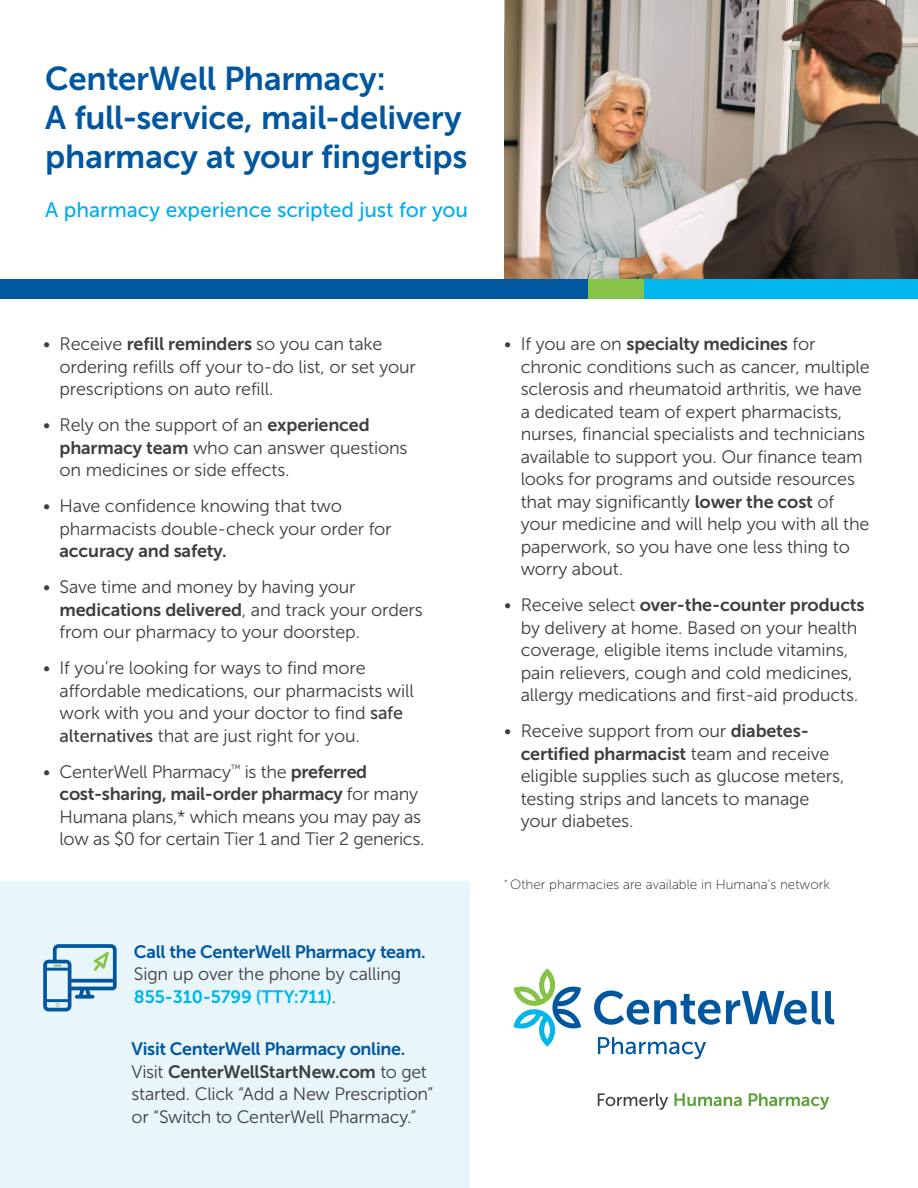
<style>
.page{position:relative;width:918px;height:1188px;background:#fff}
.page>*{position:absolute;margin:0;border:0;box-sizing:border-box;transform-origin:0 0}
.t1{font:33px/39px "Museo Sans 700";letter-spacing:-.005em;color:#01579f}
.t2{font:21px "Museo Sans 500";letter-spacing:-.005em;color:#00aeef}
.body_copy{font:18px/22.5px "Museo Sans 300";letter-spacing:-.01em;color:#3e3e3f}
.t3{font:17.85px/22.5px "Museo Sans 300";letter-spacing:-.015em;color:#3e3e3f}
.t4{font:17.85px/22.5px "Museo Sans 700";letter-spacing:-.015em;color:#01579f}
.t5{font:13.5px "Museo Sans 100";color:#231f20}
.s1{font-family:"Museo Sans 700"}
.s2{font-family:"Museo Sans 500"}
.s3{font-family:"Museo Sans 300";color:#3e3e3f}
.s4{color:#00b6ed}
.s5{font-family:"Museo Sans 700";color:#01579f}
</style>
<div class="page">
<div style="left:0;top:881px;width:470px;height:307px;background:#e8f6fc"></div>
<img style="left:504px;top:0;width:414px;height:280px">
<div style="left:0;top:280px;width:590px;height:19px;background:#01579f"></div>
<div style="left:588px;top:280px;width:57px;height:19px;background:#85c447"></div>
<div style="left:645px;top:280px;width:273px;height:19px;background:#00b6ed"></div>
<svg style="left:598px;top:1093px;width:70px;height:17px"></svg>
<svg style="left:674px;top:1093px;width:68px;height:13px"></svg>
<svg style="left:749px;top:1093px;width:80px;height:17px"></svg>
<svg style="left:594px;top:991px;width:240px;height:34px"></svg>
<svg style="left:513px;top:968px;width:68px;height:79px"></svg>
<svg style="left:598px;top:1037px;width:108px;height:22px"></svg>
<svg style="left:43px;top:944px;width:74px;height:67px"></svg>
<p class="t1" style="left:45px;top:59px;width:342px">CenterWell Pharmacy:</p>
<p class="t1" style="left:45px;top:98px;width:424px">A full-service, mail-delivery pharmacy at your fingertips</p>
<p class="t2" style="left:45px;top:199px;width:424px">A pharmacy experience scripted just for you</p>
<p class="body_copy" style="left:60px;top:333px;width:358px;text-indent:-16px">• Receive <span class="s1">refill reminders</span> so you can take ordering refills off your to-do list, or set your prescriptions on auto refill.</p>
<p class="body_copy" style="left:60px;top:414px;width:349px;text-indent:-16px">• Rely on the support of an <span class="s1">experienced pharmacy team</span> who can answer questions on medicines or side effects.</p>
<p class="body_copy" style="left:60px;top:495px;width:334px;text-indent:-16px">• Have confidence knowing that two pharmacists double-check your order for <span class="s1">accuracy and safety.</span></p>
<p class="body_copy" style="left:60px;top:576px;width:365px;text-indent:-16px">• Save time and money by having your <span class="s1">medications delivered</span>, and track your orders from our pharmacy to your doorstep.</p>
<p class="body_copy" style="left:60px;top:657px;width:356px;text-indent:-16px">• If you’re looking for ways to find more affordable medications, our pharmacists will work with you and your doctor to find <span class="s2">safe alternatives</span> that are just right for you.</p>
<p class="body_copy" style="left:60px;top:761px;width:366px;text-indent:-16px">• CenterWell Pharmacy<sup>™</sup> is the <span class="s1">preferred cost-sharing, mail-order pharmacy</span> for many Humana plans,* which means you may pay as low as $0 for certain Tier 1 and Tier 2 generics.</p>
<p class="t4" style="left:134px;top:940px;width:293px">Call the CenterWell Pharmacy team.<br><span class="s3">Sign up over the phone by calling<br></span><span class="s4">855-310-5799 (TTY:711)</span><span class="s3">.</span></p>
<p class="t3" style="left:131px;top:1038px;width:304px"><span class="s5">Visit CenterWell Pharmacy online.<br></span>Visit <span class="s1">CenterWellStartNew.com</span> to get started. Click “Add a New Prescription” or “Switch to CenterWell Pharmacy.”</p>
<p class="body_copy" style="left:521px;top:333px;width:351px;text-indent:-16px">• If you are on <span class="s1">specialty medicines</span> for chronic conditions such as cancer, multiple sclerosis and rheumatoid arthritis, we have a dedicated team of expert pharmacists, nurses, financial specialists and technicians available to support you. Our finance team looks for programs and outside resources that may significantly <span class="s1">lower the cost</span> of your medicine and will help you with all the paperwork, so you have one less thing to worry about.</p>
<p class="body_copy" style="left:504px;top:594px;width:362px;text-align:center">• Receive select <span class="s1">over-the-counter products </span>by delivery at home. Based on your health coverage, eligible items include vitamins, pain relievers, cough and cold medicines, allergy medications and first-aid products.</p>
<p class="body_copy" style="left:521px;top:720px;width:325px;text-indent:-16px">• Receive support from our <span class="s1">diabetes&shy;certified pharmacist</span> team and receive eligible supplies such as glucose meters, testing strips and lancets to manage your diabetes.</p>
<p class="t5" style="left:504px;top:877px;width:327px"><sup>*</sup> Other pharmacies are available in Humana’s network</p>
</div>
